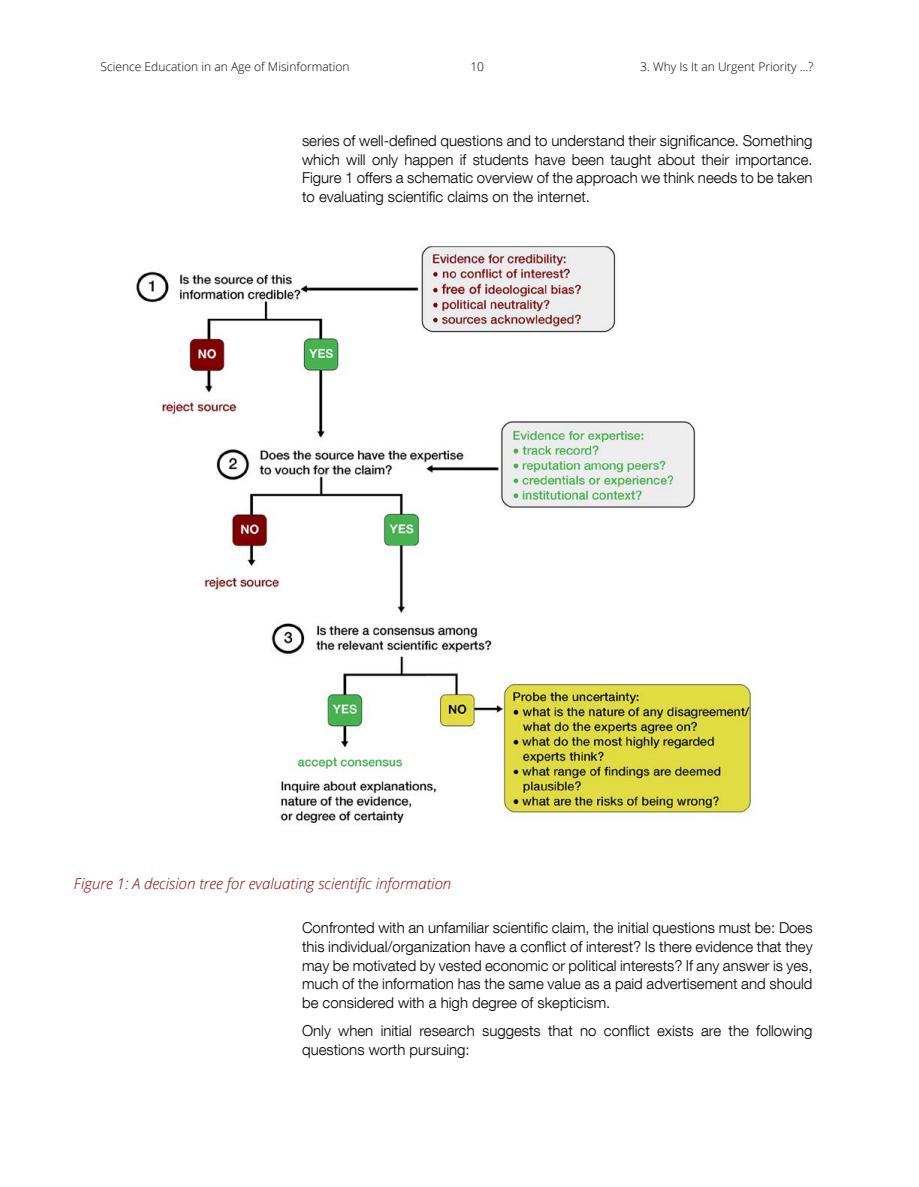
<style>
.page{position:relative;width:919px;height:1187px;background:#fff}
.page>*{position:absolute;margin:0;border:0;box-sizing:border-box;transform-origin:0 0}
.t1{font:300 15px/18.8px "Helvetica Neue LT Com";color:#000;text-align:justify}
.t2{font:italic 300 15px "Open Sans";color:#800000}
.t3{font:300 12px "Open Sans";color:#000}
</style>
<div class="page">
<img style="left:136px;top:246px;width:621px;height:577px">
<p class="t3" style="left:101px;top:58px;width:250px">Science Education in an Age of Misinformation</p>
<p class="t3" style="left:470px;top:58px;width:15px">10</p>
<p class="t3" style="left:640px;top:58px;width:175px">3. Why Is It an Urgent Priority …?</p>
<p class="t1" style="left:302px;top:131px;width:512px">series of well-defined questions and to understand their significance. Something which will only happen if students have been taught about their importance.<br>Figure 1 offers a schematic overview of the approach we think needs to be taken to evaluating scientific claims on the internet.</p>
<p class="t2" style="left:74px;top:873px;width:379px">Figure 1: A decision tree for evaluating scientific information</p>
<p class="t1" style="left:302px;top:917px;width:512px">Confronted with an unfamiliar scientific claim, the initial questions must be: Does this individual/organization have a conflict of interest? Is there evidence that they may be motivated by vested economic or political interests? If any answer is yes, much of the information has the same value as a paid advertisement and should be considered with a high degree of skepticism.</p>
<p class="t1" style="left:302px;top:1020px;width:512px">Only when initial research suggests that no conflict exists are the following questions worth pursuing:</p>
</div>
